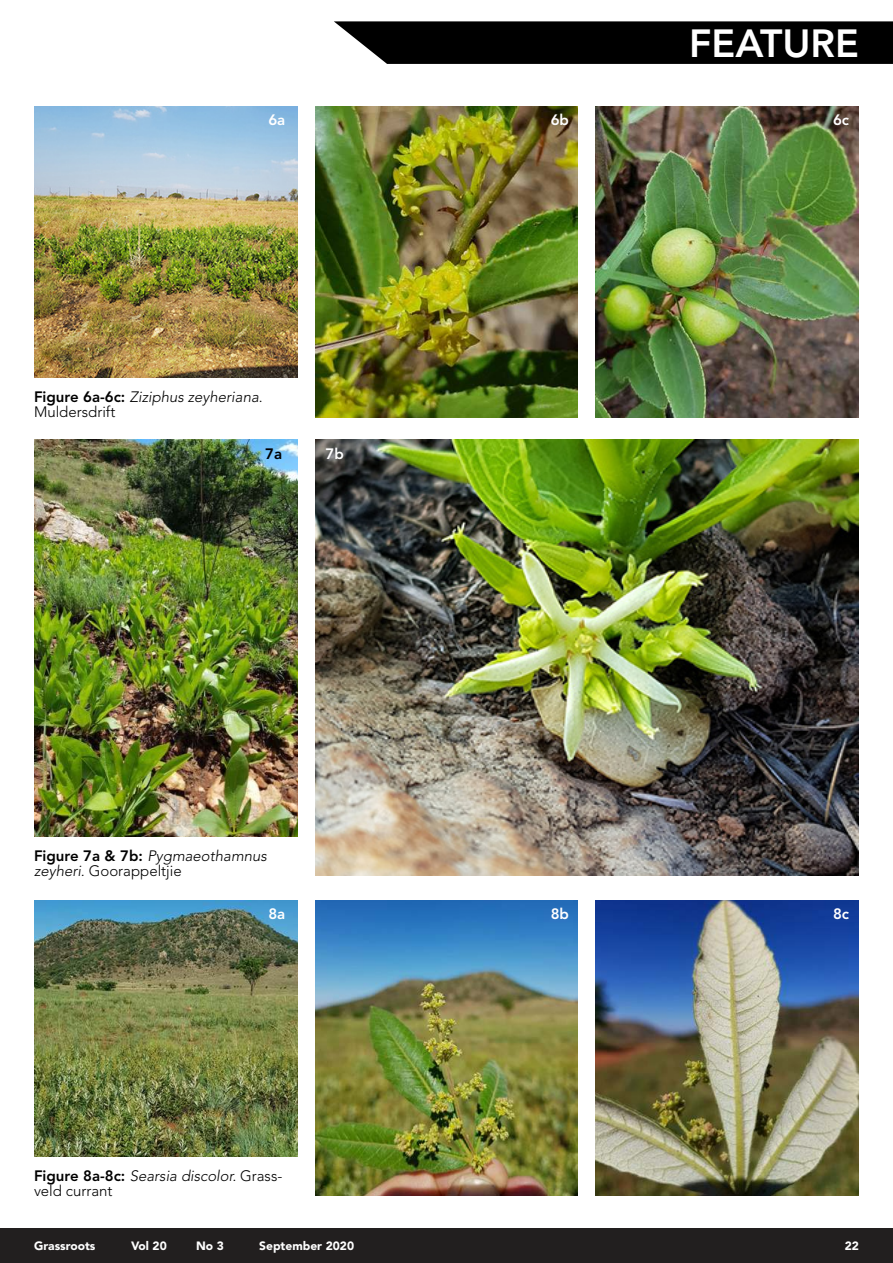
<style>
.page{position:relative;width:893px;height:1263px;background:#fff}
.page>*{position:absolute;margin:0;border:0;box-sizing:border-box;transform-origin:0 0}
.t1{font:800 39px "Avenir LT Std";color:#fff}
.t2{font:italic 300 15px/15px "Avenir LT Std";color:#000}
.t3{font:300 15px/15px "Avenir LT Std";color:#000}
.t4{font:800 15px "Avenir LT Std";color:#fff}
.t5{font:800 15px "Avenir LT Std";color:#000}
.t6{font:900 12px "Avenir LT Std";color:#fff}
.s1{font-weight:800;font-style:normal}
.s2{font-style:normal}
.s3{font-weight:800}
.s4{font-style:italic}
</style>
<div class="page">
<img style="left:596px;top:107px;width:263px;height:310px">
<svg style="left:334px;top:21px;width:559px;height:43px;background:#0e0e0e"></svg>
<div style="left:0;top:1229px;width:893px;height:34px;background:#221f1f"></div>
<img style="left:34px;top:107px;width:263px;height:271px">
<img style="left:315px;top:107px;width:263px;height:310px">
<img style="left:34px;top:439px;width:263px;height:398px">
<img style="left:315px;top:439px;width:544px;height:437px">
<img style="left:34px;top:900px;width:263px;height:257px">
<img style="left:596px;top:900px;width:263px;height:296px">
<img style="left:315px;top:900px;width:263px;height:296px">
<h1 class="t1" style="left:689px;top:27px;width:171px">FEATURE</h1>
<p class="t4" style="left:268px;top:114px;width:18px">6a</p>
<p class="t4" style="left:551px;top:114px;width:20px">6b</p>
<p class="t4" style="left:833px;top:114px;width:18px">6c</p>
<p class="t2" style="left:34px;top:391px;width:230px"><span class="s1">Figure 6a-6c:</span> Ziziphus zeyheriana<span class="s2">.<br>Muldersdrift</span></p>
<p class="t5" style="left:265px;top:447px;width:18px">7a</p>
<p class="t4" style="left:325px;top:447px;width:20px">7b</p>
<p class="t2" style="left:34px;top:849px;width:234px"><span class="s1">Figure 7a &amp; 7b:</span> Pygmaeothamnus zeyheri. <span class="s2">Goorappeltjie</span></p>
<p class="t4" style="left:268px;top:907px;width:18px">8a</p>
<p class="t4" style="left:551px;top:907px;width:20px">8b</p>
<p class="t4" style="left:833px;top:907px;width:18px">8c</p>
<p class="t3" style="left:34px;top:1169px;width:250px"><span class="s3">Figure 8a-8c:</span> <span class="s4">Searsia discolor.</span> Grass&shy;veld currant</p>
<p class="t6" style="left:34px;top:1241px;width:63px">Grassroots</p>
<p class="t6" style="left:131px;top:1241px;width:37px">Vol 20</p>
<p class="t6" style="left:196px;top:1241px;width:29px">No 3</p>
<p class="t6" style="left:259px;top:1241px;width:96px">September 2020</p>
<p class="t6" style="left:845px;top:1240px;width:16px">22</p>
</div>
